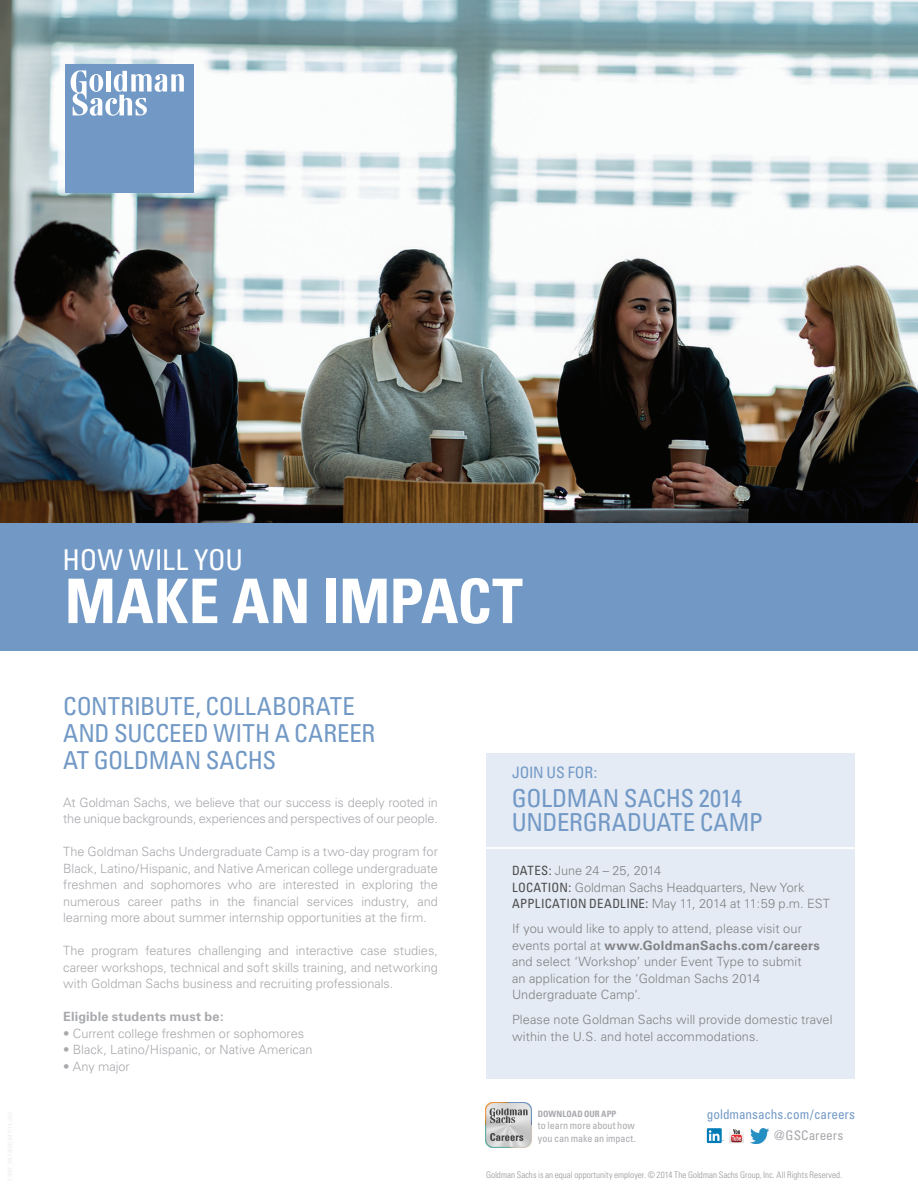
<style>
.page{position:relative;width:918px;height:1188px;background:#fff}
.page>*{position:absolute;margin:0;border:0;box-sizing:border-box;transform-origin:0 0}
.t1{font:700 condensed 61.5px "Univers";color:#fff}
.t2{font:condensed 28.65px "Univers";letter-spacing:-.005em;color:#fff}
.t3{font:condensed 24.75px/27px "Univers";letter-spacing:-.005em;color:#7299c6}
.t4{font:condensed 15.75px "Univers";letter-spacing:-.01em;color:#7299c6}
.t5{font:condensed 13.2px "Univers";color:#7299c6}
.t6{font:condensed 13.2px "Univers";letter-spacing:.005em;color:#a8a9ad}
.t7{font:300 12.75px/16.5px "Univers";letter-spacing:-.005em;color:#a8a9ad;text-align:justify}
.t8{font:300 12.75px/16.5px "Univers";letter-spacing:.005em;color:#808285}
.t9{font:700 12.75px "Univers";letter-spacing:.01em;color:#a8a9ad}
.t10{font:condensed 12.75px "Univers";color:#4b4c4d}
.t11{font:condensed 10.2px/12.5px "Univers";letter-spacing:-.005em;color:#a8a9ad}
.t12{font:300 condensed 9px "Univers";letter-spacing:.005em;color:#939598}
.t13{font:700 condensed 8.7px "Univers";letter-spacing:.005em;color:#a8a9ad}
.s1{font-weight:400;font-stretch:condensed;color:#4b4c4d}
.s2{font-weight:700}
</style>
<div class="page">
<div style="left:486px;top:753px;width:368px;height:325px;background:#e5ebf4"></div>
<div style="left:0;top:522px;width:918px;height:129px;background:#7299c6"></div>
<hr style="left:486px;top:847px;width:371px;height:2px;background:#fff">
<img style="left:486px;top:1102px;width:45px;height:46px">
<svg style="left:707px;top:1128px;width:37px;height:15px"></svg>
<img style="left:751px;top:1128px;width:18px;height:15px">
<img style="left:0;top:0;width:918px;height:522px">
<div style="left:65px;top:64px;width:128px;height:129px;background:#7299c6"></div>
<svg style="left:71px;top:70px;width:113px;height:46px"></svg>
<h2 class="t2" style="left:63px;top:542px;width:182px">HOW WILL YOU</h2>
<h1 class="t1" style="left:65px;top:563px;width:460px">MAKE AN IMPACT</h1>
<h3 class="t3" style="left:63px;top:693px;width:314px">CONTRIBUTE, COLLABORATE<br>AND SUCCEED WITH A CAREER<br>AT GOLDMAN SACHS</h3>
<p class="t7" style="left:63px;top:794px;width:376px">At Goldman Sachs, we believe that our success is deeply rooted in the unique backgrounds, experiences and perspectives of our people.</p>
<p class="t7" style="left:63px;top:843px;width:376px">The Goldman Sachs Undergraduate Camp is a two-day program for Black, Latino/Hispanic, and Native American college undergraduate freshmen and sophomores who are interested in exploring the numerous career paths in the financial services industry, and learning more about summer internship opportunities at the firm.</p>
<p class="t7" style="left:63px;top:942px;width:376px">The program features challenging and interactive case studies, career workshops, technical and soft skills training, and networking with Goldman Sachs business and recruiting professionals.</p>
<p class="t9" style="left:63px;top:1009px;width:162px">Eligible students must be:</p>
<p class="t7" style="left:63px;top:1025px;width:242px">• Current college freshmen or sophomores</p>
<p class="t7" style="left:63px;top:1041px;width:251px">• Black, Latino/Hispanic, or Native American</p>
<p class="t7" style="left:63px;top:1058px;width:68px">• Any major</p>
<p class="t4" style="left:512px;top:763px;width:87px">JOIN US FOR:</p>
<h3 class="t3" style="left:512px;top:786px;width:252px;line-height:24px">GOLDMAN SACHS 2014<br>UNDERGRADUATE CAMP</h3>
<p class="t8" style="left:512px;top:862px;width:294px"><span class="s1">DATES :</span> June 24 – 25, 2014<br><span class="s1">LOCATION :</span> Goldman Sachs Headquarters, New York<br><span class="s1">APPLICATION</span></p>
<p class="t8" style="left:512px;top:891px;width:319px;line-height:25px;text-indent:127px"><span class="s1">E:</span> May 11, 2014 at 11:59 p.m. EST<br>If you would like to apply to attend, please visit our</p>
<p class="t8" style="left:512px;top:937px;width:310px">events portal at <span class="s2">www.GoldmanSachs.com/careers </span>and select ‘Workshop’ under Event Type to submit<br>an application for the ‘Goldman Sachs 2014<br>Undergraduate Camp’.</p>
<p class="t8" style="left:512px;top:1011px;width:322px">Please note Goldman Sachs will provide domestic travel within the U.S. and hotel accommodations.</p>
<p class="t10" style="left:589px;top:896px;width:31px">DEADLIN</p>
<p class="t13" style="left:538px;top:1108px;width:80px">DOWNLOAD OUR APP</p>
<p class="t11" style="left:538px;top:1119px;width:100px">TO LEARN MORE ABOUT HOW<br>YOU CAN MAKE AN IMPACT.</p>
<p class="t5" style="left:707px;top:1106px;width:150px">GOLDMANSACHS.COM/CAREERS</p>
<p class="t6" style="left:774px;top:1127px;width:71px">@GSCAREERS</p>
<p class="t12" style="left:486px;top:1169px;width:358px">Goldman Sachs is an equal opportunity employer. © 2014 The Goldman Sachs Group, Inc. All Rights Reserved.</p>
</div>
